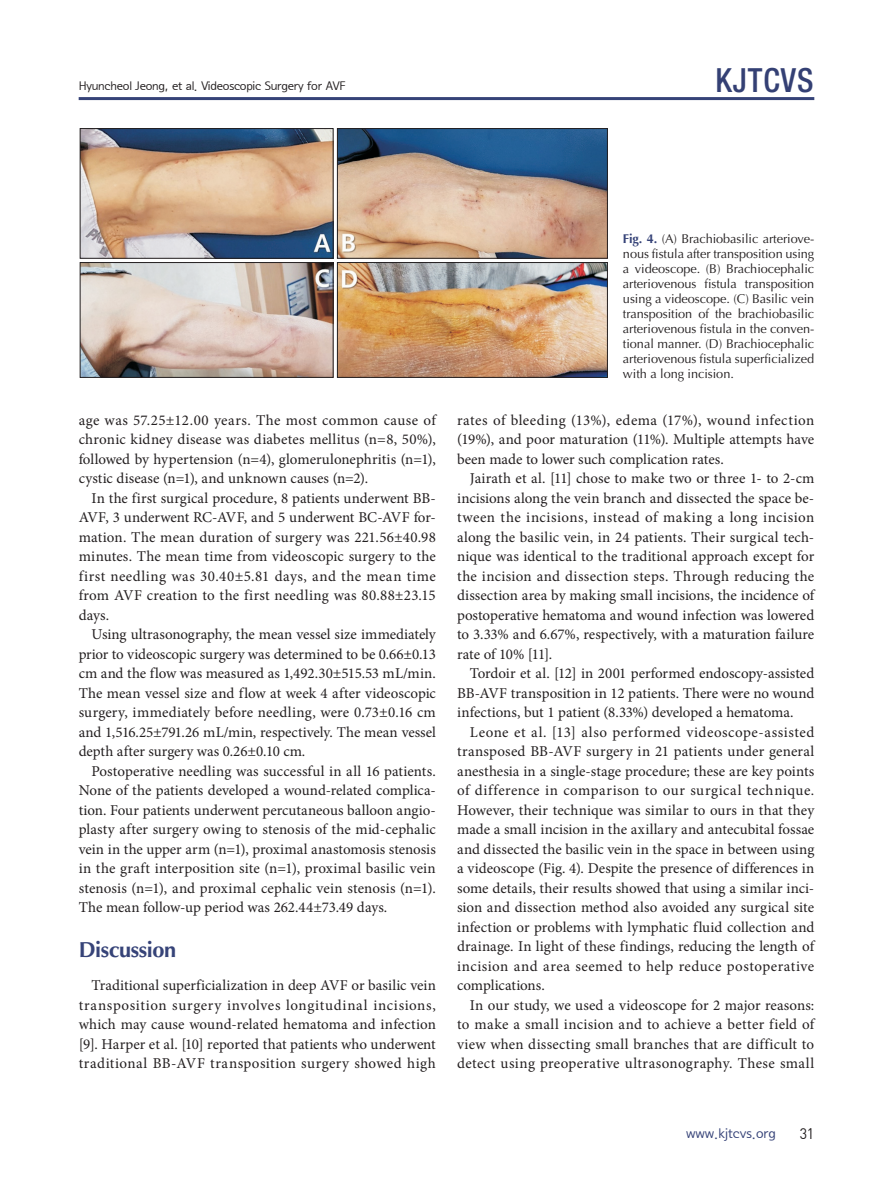
<style>
.page{position:relative;width:893px;height:1191px;background:#fff}
.page>*{position:absolute;margin:0;border:0;box-sizing:border-box;transform-origin:0 0}
.t1{font:500 condensed 33.3px "Helvetica Neue LT Std";letter-spacing:.03em;color:#344074;scale:.95 1}
.서론{font:700 21.75px "Optima LT Std";letter-spacing:-.02em;color:#364378}
.본문{font:15px/19.5px "Minion Pro";letter-spacing:.005em;color:#231f20;text-align:justify}
.t2{font:15px "Dinreg";color:#231f20;scale:.95 1}
.t3{font:13.5px "Seoul Namsan M";color:#364378}
.그림설명{font:12.75px/15px "Optima LT Std";letter-spacing:-.005em;color:#231f20;text-align:justify}
.t4{font:12px "Seoul Namsan M";letter-spacing:-.02em;color:#231f20}
.s1{font-weight:700;color:#364378}
</style>
<div class="page">
<hr style="left:79px;top:97px;width:735px;height:3px;background:#364378">
<img style="left:80px;top:128px;width:528px;height:250px">
<p class="t4" style="left:79px;top:79px;width:268px">Hyuncheol Jeong, et al. Videoscopic Surgery for AVF</p>
<h1 class="t1" style="left:716px;top:60px;width:105px">KJTCVS</h1>
<p class="본문" style="left:79px;top:410px;width:359px">age was 57.25±12.00 years. The most common cause of chronic kidney disease was diabetes mellitus (n=8, 50%), followed by hypertension (n=4), glomerulonephritis (n=1), cystic disease (n=1), and unknown causes (n=2).</p>
<p class="본문" style="left:79px;top:488px;width:359px;text-indent:13px">In the first surgical procedure, 8 patients underwent BB-AVF, 3 underwent RC-AVF, and 5 underwent BC-AVF for&shy;mation. The mean duration of surgery was 221.56±40.98 minutes. The mean time from videoscopic surgery to the first needling was 30.40±5.81 days, and the mean time from AVF creation to the first needling was 80.88±23.15 days.</p>
<p class="본문" style="left:79px;top:624px;width:359px;text-indent:13px">Using ultrasonography, the mean vessel size immediately prior to videoscopic surgery was determined to be 0.66±0.13 cm and the flow was measured as 1,492.30±515.53 mL/min.<br>The mean vessel size and flow at week 4 after videoscopic surgery, immediately before needling, were 0.73±0.16 cm and 1,516.25±791.26 mL/min, respectively. The mean vessel depth after surgery was 0.26±0.10 cm.</p>
<p class="본문" style="left:79px;top:761px;width:359px;text-indent:13px">Postoperative needling was successful in all 16 patients.<br>None of the patients developed a wound-related complica&shy;tion. Four patients underwent percutaneous balloon angio&shy;plasty after surgery owing to stenosis of the mid-cephalic vein in the upper arm (n=1), proximal anastomosis stenosis in the graft interposition site (n=1), proximal basilic vein stenosis (n=1), and proximal cephalic vein stenosis (n=1).<br>The mean follow-up period was 262.44±73.49 days.</p>
<p class="서론" style="left:79px;top:937px;width:99px">Discussion</p>
<p class="본문" style="left:79px;top:975px;width:359px;text-indent:13px">Traditional superficialization in deep AVF or basilic vein transposition surgery involves longitudinal incisions, which may cause wound-related hematoma and infection [9]. Harper et al. [10] reported that patients who underwent traditional BB-AVF transposition surgery showed high</p>
<p class="그림설명" style="left:623px;top:231px;width:193px"><span class="s1">Fig. 4.</span> (A) Brachiobasilic arteriove&shy;nous fistula after transposition using a videoscope. (B) Brachiocephalic arteriovenous fistula transposition using a videoscope. (C) Basilic vein transposition of the brachiobasilic arteriovenous fistula in the conven&shy;tional manner. (D) Brachiocephalic arteriovenous fistula superficialized with a long incision.</p>
<p class="본문" style="left:457px;top:410px;width:359px">rates of bleeding (13%), edema (17%), wound infection (19%), and poor maturation (11%). Multiple attempts have been made to lower such complication rates.</p>
<p class="본문" style="left:457px;top:468px;width:359px;text-indent:13px">Jairath et al. [11] chose to make two or three 1- to 2-cm incisions along the vein branch and dissected the space be&shy;tween the incisions, instead of making a long incision along the basilic vein, in 24 patients. Their surgical tech&shy;nique was identical to the traditional approach except for the incision and dissection steps. Through reducing the dissection area by making small incisions, the incidence of postoperative hematoma and wound infection was lowered to 3.33% and 6.67%, respectively, with a maturation failure rate of 10% [11].</p>
<p class="본문" style="left:457px;top:663px;width:359px;text-indent:13px">Tordoir et al. [12] in 2001 performed endoscopy-assisted BB-AVF transposition in 12 patients. There were no wound infections, but 1 patient (8.33%) developed a hematoma.</p>
<p class="본문" style="left:457px;top:722px;width:359px;text-indent:13px">Leone et al. [13] also performed videoscope-assisted transposed BB-AVF surgery in 21 patients under general anesthesia in a single-stage procedure; these are key points of difference in comparison to our surgical technique.<br>However, their technique was similar to ours in that they made a small incision in the axillary and antecubital fossae and dissected the basilic vein in the space in between using a videoscope (Fig. 4). Despite the presence of differences in some details, their results showed that using a similar inci&shy;sion and dissection method also avoided any surgical site infection or problems with lymphatic fluid collection and drainage. In light of these findings, reducing the length of incision and area seemed to help reduce postoperative complications.</p>
<p class="본문" style="left:457px;top:995px;width:359px;text-indent:13px">In our study, we used a videoscope for 2 major reasons: to make a small incision and to achieve a better field of view when dissecting small branches that are difficult to detect using preoperative ultrasonography. These small</p>
<p class="t3" style="left:686px;top:1126px;width:91px">www.kjtcvs.org</p>
<p class="t2" style="left:800px;top:1124px;width:17px">31</p>
</div>
